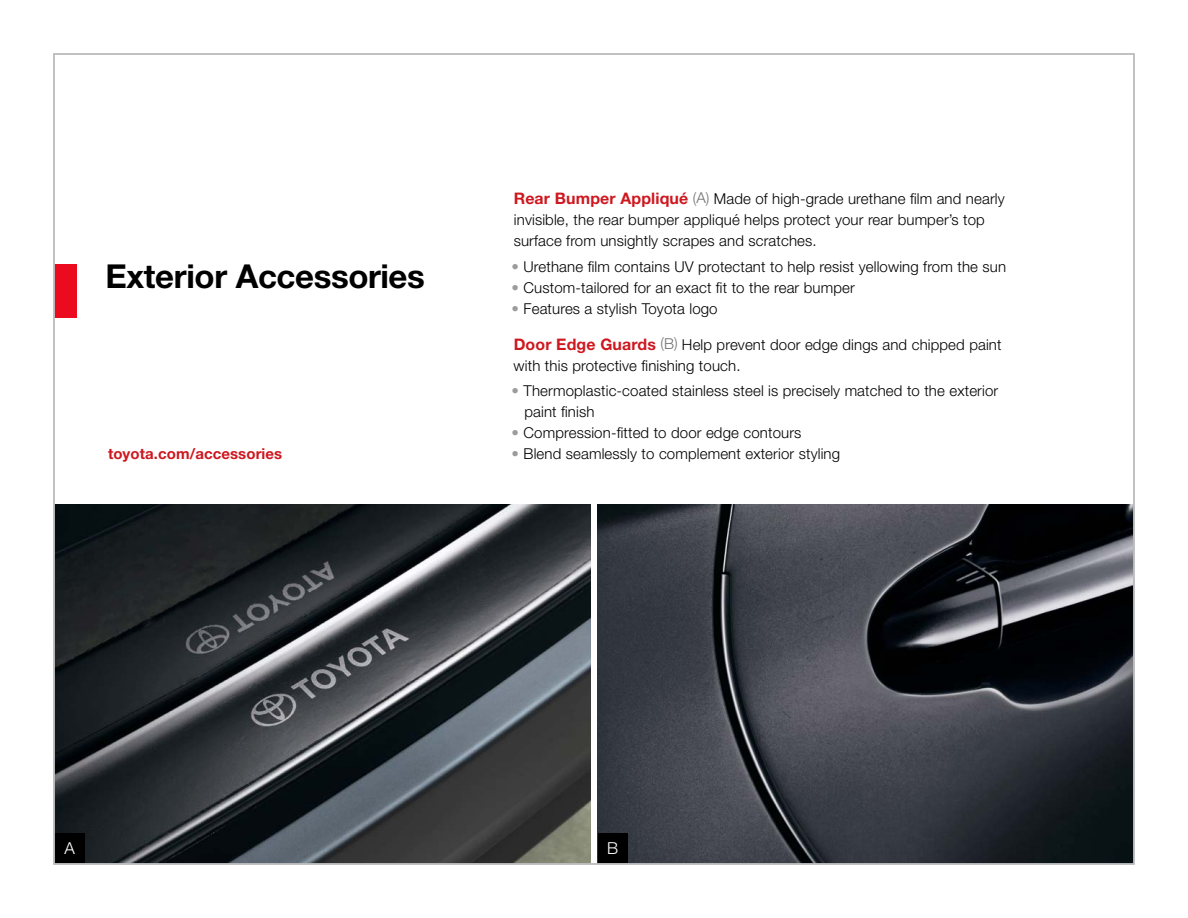
<style>
.page{position:relative;width:1188px;height:918px;background:#fff}
.page>*{position:absolute;margin:0;border:0;box-sizing:border-box;transform-origin:0 0}
.t1{font:700 33px "Helvetica Neue LT Std";letter-spacing:-.01em;color:#000}
.t2{font:300 16.5px "Helvetica Neue LT Std";color:#fff}
.t3{font:300 15px/21px "Helvetica Neue LT Std";letter-spacing:.01em;color:#000}
.t4{font:700 15px "Helvetica Neue LT Std";letter-spacing:.005em;color:#ce171f}
.s1{font-weight:700;font-size:15.9px;color:#ce171f}
.s2{color:#717073}
.s3{color:#9c9b9d}
</style>
<div class="page">
<img style="left:56px;top:504px;width:534px;height:358px">
<img style="left:598px;top:504px;width:534px;height:358px">
<div style="left:55px;top:833px;width:30px;height:30px;background:#000"></div>
<div style="left:598px;top:833px;width:30px;height:30px;background:#000"></div>
<div style="left:54px;top:264px;width:22px;height:54px;background:#eb0a1e"></div>
<h1 class="t1" style="left:106px;top:255px;width:321px">Exterior Accessories</h1>
<p class="t4" style="left:108px;top:444px;width:176px">toyota.com/accessories</p>
<p class="t3" style="left:514px;top:188px;width:493px"><span class="s1">Rear Bumper Appliqué</span> <span class="s2">(A)</span> Made of high-grade urethane film and nearly invisible, the rear bumper appliqué helps protect your rear bumper’s top surface from unsightly scrapes and scratches.</p>
<p class="t3" style="left:512px;top:255px;width:496px"><span class="s3">•</span> Urethane film contains UV protectant to help resist yellowing from the sun</p>
<p class="t3" style="left:512px;top:276px;width:345px"><span class="s3">•</span> Custom-tailored for an exact fit to the rear bumper</p>
<p class="t3" style="left:512px;top:297px;width:208px"><span class="s3">•</span> Features a stylish Toyota logo</p>
<p class="t3" style="left:514px;top:333px;width:489px"><span class="s1">Door Edge Guards</span> <span class="s2">(B)</span> Help prevent door edge dings and chipped paint with this protective finishing touch.</p>
<p class="t3" style="left:524px;top:380px;width:475px;text-indent:-13px"><span class="s3">•</span> Thermoplastic-coated stainless steel is precisely matched to the exterior paint finish</p>
<p class="t3" style="left:512px;top:422px;width:291px"><span class="s3">•</span> Compression-fitted to door edge contours</p>
<p class="t3" style="left:512px;top:443px;width:330px"><span class="s3">•</span> Blend seamlessly to complement exterior styling</p>
<p class="t2" style="left:65px;top:838px;width:12px">A</p>
<p class="t2" style="left:607px;top:838px;width:13px">B</p>
</div>
